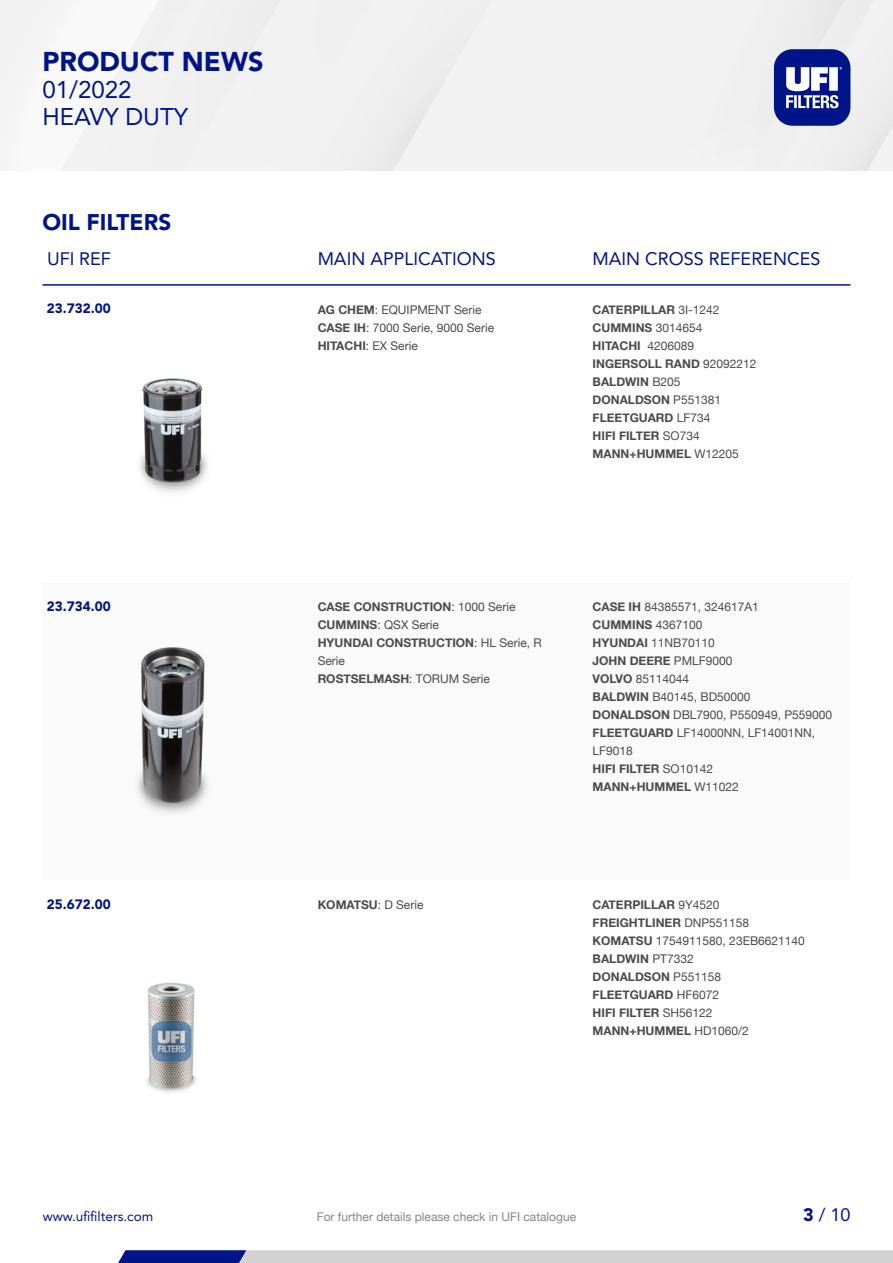
<style>
.page{position:relative;width:893px;height:1263px;background:#fff}
.page>*{position:absolute;margin:0;border:0;box-sizing:border-box;transform-origin:0 0}
.t1{font:900 27px "Avenir LT Std";color:#001489}
.t2{font:24px/27px "Avenir LT Std";color:#001489}
.t3{font:900 22.5px "Avenir LT Std";color:#001489}
.t4{font:18px "Avenir LT Std";color:#001489}
.t5{font:900 13.5px "Avenir LT Std";color:#001489}
.t6{font:13.5px "Avenir LT Std";color:#001489}
.t7{font:700 12px/18px "Helvetica Neue";color:#4b4b4b}
.t8{font:12px/18px "Helvetica Neue";color:#4b4b4b}
.t9{font:12px "Helvetica Neue";color:#878787}
.s1{font-weight:700}
.s2{font-weight:400}
.s3{font-weight:900}
</style>
<div class="page">
<div style="left:43px;top:583px;width:807px;height:297px;background:#f5f5f5"></div>
<img style="left:139px;top:378px;width:69px;height:115px">
<img style="left:138px;top:647px;width:68px;height:165px">
<img style="left:146px;top:982px;width:51px;height:111px">
<svg style="left:774px;top:49px;width:76px;height:77px"></svg>
<svg style="left:118px;top:1250px;width:775px;height:13px"></svg>
<hr style="left:43px;top:284px;width:807px;height:2px;background:#001489">
<h1 class="t1" style="left:43px;top:45px;width:222px">PRODUCT NEWS</h1>
<h2 class="t2" style="left:43px;top:76px;width:147px">01/2022<br>HEAVY DUTY</h2>
<h3 class="t3" style="left:43px;top:208px;width:130px">OIL FILTERS</h3>
<h3 class="t4" style="left:47px;top:248px;width:65px">UFI REF</h3>
<h3 class="t4" style="left:318px;top:248px;width:180px">MAIN APPLICATIONS</h3>
<h3 class="t4" style="left:593px;top:248px;width:229px">MAIN CROSS REFERENCES</h3>
<p class="t5" style="left:47px;top:300px;width:65px">23.732.00</p>
<p class="t8" style="left:318px;top:301px;width:178px"><span class="s1">AG CHEM</span>: EQUIPMENT Serie<br><span class="s1">CASE IH</span>: 7000 Serie, 9000 Serie<br><span class="s1">HITACHI</span>: EX Serie</p>
<p class="t7" style="left:593px;top:301px;width:166px">CATERPILLAR <span class="s2">3I-1242<br></span>CUMMINS <span class="s2">3014654<br></span>HITACHI <span class="s2">4206089<br></span>INGERSOLL RAND <span class="s2">92092212<br></span>BALDWIN <span class="s2">B205<br></span>DONALDSON <span class="s2">P551381<br></span>FLEETGUARD <span class="s2">LF734<br></span>HIFI FILTER <span class="s2">SO734<br></span>MANN+HUMMEL <span class="s2">W12205</span></p>
<p class="t5" style="left:47px;top:598px;width:65px">23.734.00</p>
<p class="t7" style="left:318px;top:598px;width:226px">CASE CONSTRUCTION<span class="s2">: 1000 Serie<br></span>CUMMINS<span class="s2">: QSX Serie<br></span>HYUNDAI CONSTRUCTION<span class="s2">: HL Serie, R<br>Serie<br></span>ROSTSELMASH<span class="s2">: TORUM Serie</span></p>
<p class="t8" style="left:593px;top:599px;width:241px"><span class="s1">CASE IH</span> 84385571, 324617A1<br><span class="s1">CUMMINS</span> 4367100<br><span class="s1">HYUNDAI</span> 11NB70110<br><span class="s1">JOHN DEERE</span> PMLF9000<br><span class="s1">VOLVO</span> 85114044<br><span class="s1">BALDWIN</span> B40145, BD50000<br><span class="s1">DONALDSON</span> DBL7900, P550949, P559000<br><span class="s1">FLEETGUARD</span> LF14000NN, LF14001NN,<br>LF9018<br><span class="s1">HIFI FILTER</span> SO10142<br><span class="s1">MANN+HUMMEL</span> W11022</p>
<p class="t5" style="left:47px;top:896px;width:65px">25.672.00</p>
<p class="t7" style="left:318px;top:896px;width:107px">KOMATSU<span class="s2">: D Serie</span></p>
<p class="t7" style="left:593px;top:896px;width:214px">CATERPILLAR <span class="s2">9Y4520<br></span>FREIGHTLINER <span class="s2">DNP551158<br></span>KOMATSU <span class="s2">1754911580, 23EB6621140<br></span>BALDWIN <span class="s2">PT7332<br></span>DONALDSON <span class="s2">P551158<br></span>FLEETGUARD <span class="s2">HF6072<br></span>HIFI FILTER <span class="s2">SH56122<br></span>MANN+HUMMEL <span class="s2">HD1060/2</span></p>
<p class="t6" style="left:43px;top:1208px;width:112px">www.ufifilters.com</p>
<p class="t9" style="left:317px;top:1208px;width:261px">For further details please check in UFI catalogue</p>
<h3 class="t4" style="left:803px;top:1204px;width:49px"><span class="s3">3</span> / 10</h3>
</div>
